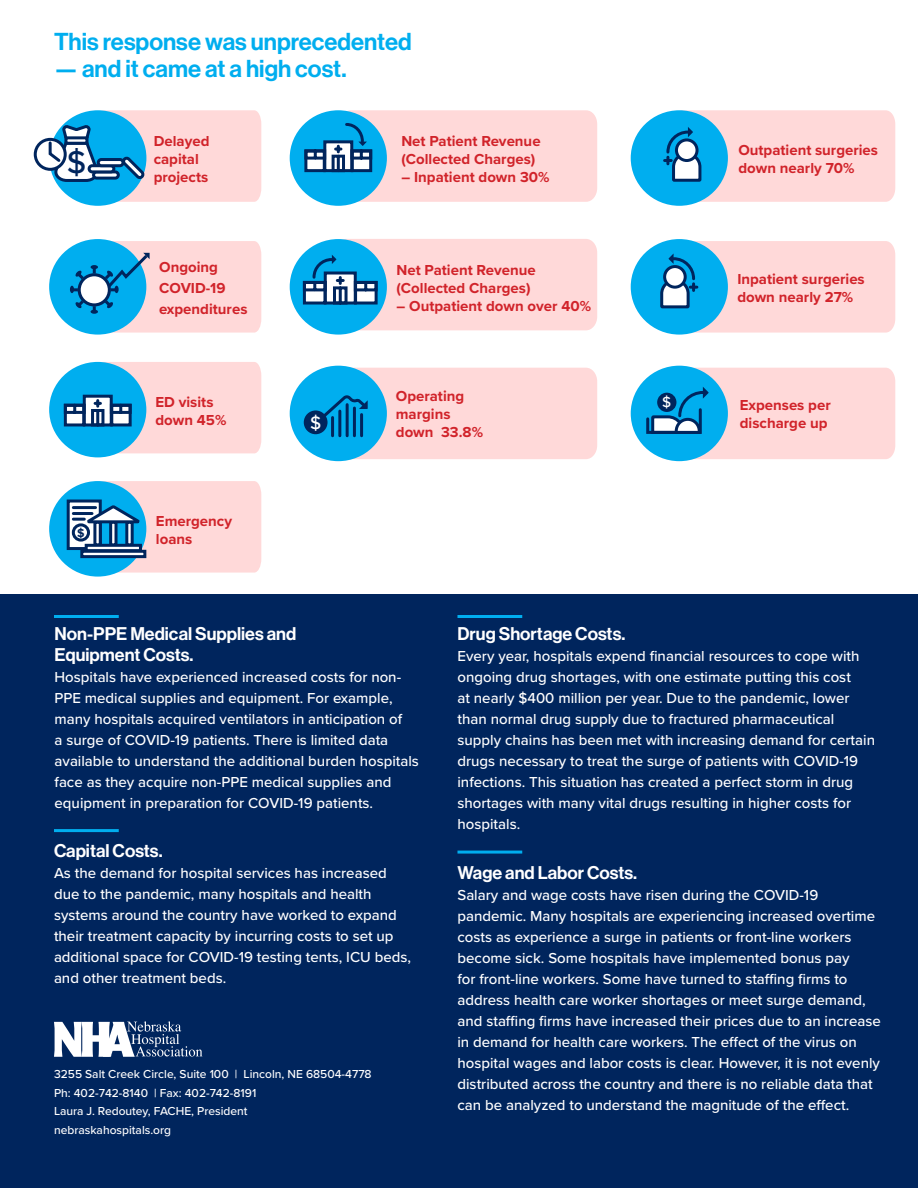
<style>
.page{position:relative;width:918px;height:1188px;background:#fff}
.page>*{position:absolute;margin:0;border:0;box-sizing:border-box;transform-origin:0 0}
.t1{font:500 32.55px "Proxima Nova";color:#00255d}
.t2{font:24px "N Haas Grotesk DS Pro 65 Md";color:#00aeef}
.t3{font:500 18.6px "Proxima Nova";color:#fff}
.Body{font:18px/21px "N Haas Grotesk DS Pro 65 Md";color:#fff}
.t4{font:500 15.15px "Proxima Nova";color:#fff}
.Body-2{font:500 15px/21px "Proxima Nova";color:#fff}
.t5{font:700 15px/18px "Proxima Nova";color:#d1232a}
.t6{font:700 12.15px "Proxima Nova";color:#00255d}
.Body-3{font:500 12px "Proxima Nova";color:#fff}
</style>
<div class="page">
<div style="left:631px;top:110px;width:97px;height:96px;background:#00aeef;border-radius:50%"></div>
<div style="left:0;top:594px;width:918px;height:594px;background:#00255d"></div>
<div style="left:49px;top:239px;width:97px;height:96px;background:#00aeef;border-radius:50%"></div>
<svg style="left:69px;top:241px;width:192px;height:92px"></svg>
<div style="left:631px;top:366px;width:97px;height:95px;background:#00aeef;border-radius:50%"></div>
<div style="left:290px;top:366px;width:97px;height:95px;background:#00aeef;border-radius:50%"></div>
<svg style="left:321px;top:368px;width:276px;height:91px"></svg>
<div style="left:304px;top:410px;width:24px;height:24px;background:#00255d;border-radius:50%"></div>
<svg style="left:34px;top:110px;width:227px;height:92px"></svg>
<div style="left:49px;top:481px;width:97px;height:96px;background:#00aeef;border-radius:50%"></div>
<svg style="left:67px;top:500px;width:6px;height:50px"></svg>
<div style="left:72px;top:523px;width:18px;height:19px;border:3px solid #00255d;border-radius:50%"></div>
<svg style="left:73px;top:481px;width:188px;height:92px;background:#bac2d2"></svg>
<div style="left:290px;top:110px;width:97px;height:96px;background:#00aeef;border-radius:50%"></div>
<svg style="left:303px;top:110px;width:294px;height:92px"></svg>
<div style="left:49px;top:362px;width:97px;height:95px;background:#00aeef;border-radius:50%"></div>
<svg style="left:62px;top:362px;width:199px;height:91px"></svg>
<div style="left:290px;top:239px;width:97px;height:96px;background:#00aeef;border-radius:50%"></div>
<svg style="left:301px;top:239px;width:296px;height:91px"></svg>
<div style="left:631px;top:239px;width:97px;height:96px;background:#00aeef;border-radius:50%"></div>
<svg style="left:659px;top:241px;width:236px;height:92px"></svg>
<svg style="left:662px;top:110px;width:233px;height:92px"></svg>
<svg style="left:645px;top:368px;width:250px;height:91px"></svg>
<hr style="left:54px;top:829px;width:65px;height:3px;background:#00aeef">
<hr style="left:457px;top:851px;width:65px;height:3px;background:#00aeef">
<hr style="left:54px;top:615px;width:65px;height:3px;background:#00aeef">
<hr style="left:457px;top:615px;width:65px;height:3px;background:#00aeef">
<svg style="left:54px;top:1021px;width:149px;height:36px"></svg>
<p class="t2" style="left:54px;top:27px;width:359px">This response was unprecedented</p>
<p class="t2" style="left:54px;top:54px;width:294px">— and it came at a high cost.</p>
<h1 class="t1" style="left:67px;top:138px;width:21px">$</h1>
<p class="t5" style="left:154px;top:132px;width:57px">Delayed capital</p>
<p class="t5" style="left:154px;top:168px;width:56px">projects</p>
<p class="t5" style="left:159px;top:256px;width:90px;line-height:21px">Ongoing<br>COVID-19 expenditures</p>
<p class="t5" style="left:401px;top:132px;width:141px">Net Patient Revenue (Collected Charges)</p>
<p class="t5" style="left:401px;top:168px;width:150px">– Inpatient down 30%</p>
<p class="t5" style="left:397px;top:260px;width:141px">Net Patient Revenue (Collected Charges)</p>
<p class="t5" style="left:397px;top:296px;width:196px">– Outpatient down over 40%</p>
<p class="t5" style="left:738px;top:141px;width:141px">Outpatient surgeries down nearly 70%</p>
<p class="t5" style="left:737px;top:269px;width:129px">Inpatient surgeries down nearly 27%</p>
<p class="t6" style="left:77px;top:523px;width:9px">$</p>
<p class="t5" style="left:155px;top:392px;width:72px">ED visits down 45%</p>
<p class="t5" style="left:156px;top:511px;width:78px">Emergency loans</p>
<p class="t5" style="left:396px;top:387px;width:89px">Operating margins down 33.8%</p>
<p class="t4" style="left:662px;top:391px;width:11px">$</p>
<p class="t5" style="left:740px;top:396px;width:92px">Expenses per</p>
<p class="t3" style="left:310px;top:409px;width:13px">$</p>
<p class="t5" style="left:740px;top:414px;width:89px">discharge up</p>
<p class="Body" style="left:55px;top:624px;width:243px">Non-PPE Medical Supplies and<br>Equipment Costs.</p>
<p class="Body-2" style="left:55px;top:666px;width:366px">Hospitals have experienced increased costs for non-PPE medical supplies and equipment. For example, many hospitals acquired ventilators in anticipation of<br>a surge of COVID-19 patients. There is limited data available to understand the additional burden hospitals face as they acquire non-PPE medical supplies and equipment in preparation for COVID-19 patients.</p>
<p class="Body" style="left:54px;top:841px;width:110px">Capital Costs.</p>
<p class="Body-2" style="left:54px;top:862px;width:359px">As the demand for hospital services has increased due to the pandemic, many hospitals and health systems around the country have worked to expand their treatment capacity by incurring costs to set up additional space for COVID-19 testing tents, ICU beds, and other treatment beds.</p>
<p class="Body-3" style="left:54px;top:1065px;width:319px">3255 Salt Creek Circle, Suite 100 | Lincoln, NE 68504-4778</p>
<p class="Body-3" style="left:54px;top:1084px;width:204px">Ph: 402-742-8140 | Fax: 402-742-8191</p>
<p class="Body-3" style="left:54px;top:1102px;width:195px">Laura J. Redoutey, FACHE, President</p>
<p class="Body-3" style="left:54px;top:1121px;width:119px">nebraskahospitals.org</p>
<p class="Body" style="left:457px;top:624px;width:169px">Drug Shortage Costs.</p>
<p class="Body-2" style="left:457px;top:645px;width:419px">Every year, hospitals expend financial resources to cope with ongoing drug shortages, with one estimate putting this cost<br>at nearly $400 million per year. Due to the pandemic, lower than normal drug supply due to fractured pharmaceutical supply chains has been met with increasing demand for certain drugs necessary to treat the surge of patients with COVID-19 infections. This situation has created a perfect storm in drug shortages with many vital drugs resulting in higher costs for hospitals.</p>
<p class="Body" style="left:457px;top:862px;width:181px">Wage and Labor Costs.</p>
<p class="Body-2" style="left:457px;top:883px;width:425px">Salary and wage costs have risen during the COVID-19 pandemic. Many hospitals are experiencing increased overtime costs as experience a surge in patients or front-line workers become sick. Some hospitals have implemented bonus pay<br>for front-line workers. Some have turned to staffing firms to address health care worker shortages or meet surge demand, and staffing firms have increased their prices due to an increase in demand for health care workers. The effect of the virus on hospital wages and labor costs is clear. However, it is not evenly distributed across the country and there is no reliable data that can be analyzed to understand the magnitude of the effect.</p>
</div>
